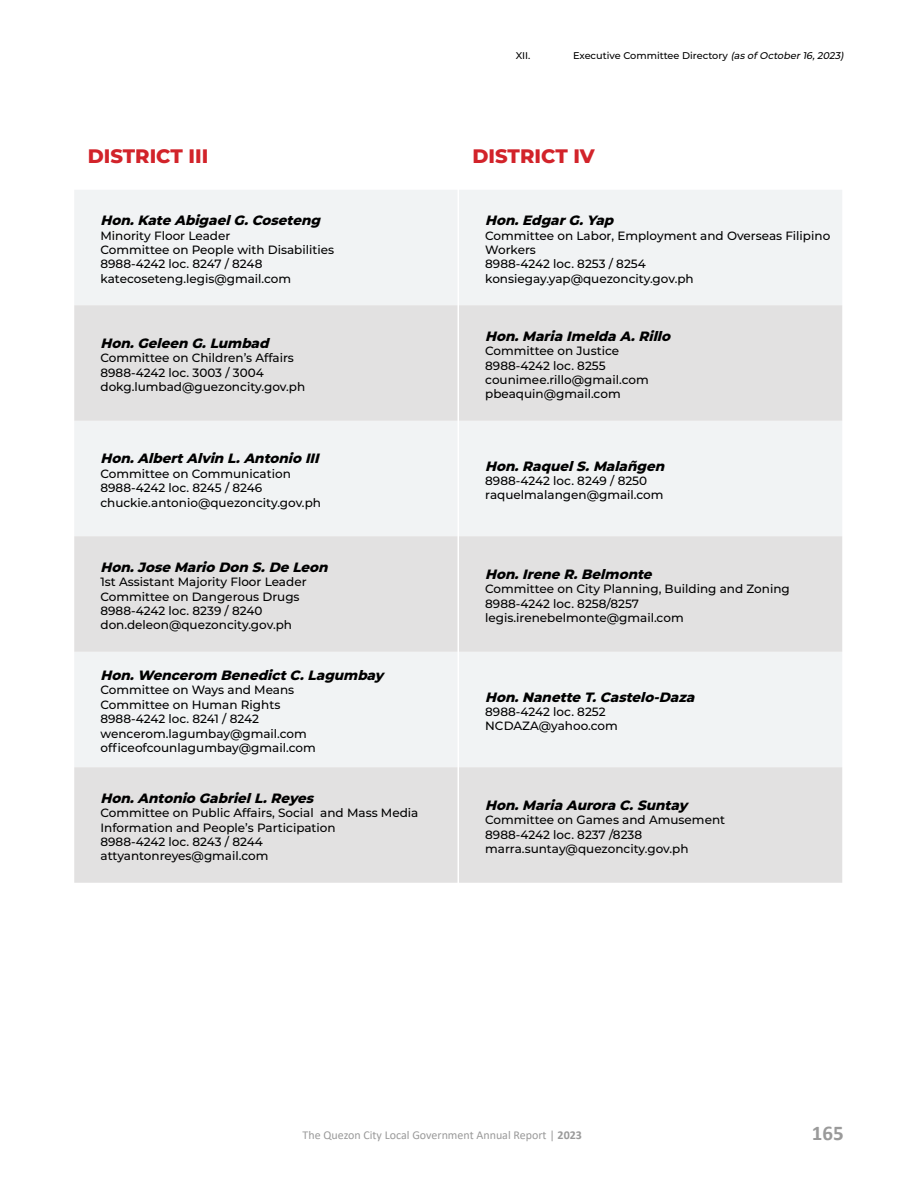
<style>
.page{position:relative;width:918px;height:1188px;background:#fff}
.page>*{position:absolute;margin:0;border:0;box-sizing:border-box;transform-origin:0 0}
.t1{font:700 21px "Calibri";color:#9a9a9a}
.t2{font:800 19.5px "Montserrat";color:#d2232a}
.t3{font:italic 800 13.5px "Montserrat";color:#000}
.t4{font:500 12px/14.4px "Montserrat";color:#000}
.t5{font:12px "Calibri";color:#9a9a9a}
.t6{font:500 9.75px "Montserrat";color:#000101}
.s1{font-style:italic}
.s2{font-weight:700}
</style>
<div class="page">
<div style="left:74px;top:190px;width:383px;height:115px;background:#f1f3f4"></div>
<svg style="left:74px;top:305px;width:384px;height:578px;fill:#e2e1e1"></svg>
<div style="left:459px;top:190px;width:383px;height:115px;background:#f1f3f4"></div>
<svg style="left:459px;top:305px;width:383px;height:578px;fill:#e2e1e1"></svg>
<h2 class="t2" style="left:88px;top:142px;width:122px">DISTRICT III</h2>
<p class="t3" style="left:100px;top:211px;width:226px">Hon.Kate AbigaelG.Coseteng</p>
<p class="t4" style="left:100px;top:228px;width:235px">Minority Floor Leader<br>Committee on People with Disabilities<br>8988-4242 loc. 8247 / 8248 katecoseteng.legis@gmail.com</p>
<p class="t3" style="left:100px;top:333px;width:174px">Hon.Geleen G.Lumbad</p>
<p class="t4" style="left:100px;top:350px;width:206px">Committee on Children’s Affairs<br>8988-4242 loc. 3003 / 3004 dokg.lumbad@guezoncity.gov.ph</p>
<p class="t3" style="left:100px;top:449px;width:224px">Hon.AlbertAlvin L.Antonio III</p>
<p class="t4" style="left:100px;top:466px;width:222px">Committee on Communication<br>8988-4242 loc. 8245 / 8246 chuckie.antonio@quezoncity.gov.ph</p>
<p class="t3" style="left:100px;top:557px;width:233px">Hon.Jose Mario Don S.De Leon</p>
<p class="t4" style="left:100px;top:574px;width:208px">1st Assistant Majority Floor Leader<br>Committee on Dangerous Drugs<br>8988-4242 loc. 8239 / 8240 don.deleon@quezoncity.gov.ph</p>
<p class="t3" style="left:100px;top:665px;width:284px">Hon.Wencerom BenedictC.Lagumbay</p>
<p class="t4" style="left:100px;top:682px;width:217px">Committee on Ways and Means<br>Committee on Human Rights<br>8988-4242 loc. 8241 / 8242 wencerom.lagumbay@gmail.com officeofcounlagumbay@gmail.com</p>
<p class="t3" style="left:100px;top:788px;width:219px">Hon.Antonio GabrielL.Reyes</p>
<p class="t4" style="left:100px;top:805px;width:319px">Committee on Public Affairs, Social and Mass Media Information and People’s Participation<br>8988-4242 loc. 8243 / 8244 attyantonreyes@gmail.com</p>
<p class="t6" style="left:516px;top:49px;width:16px">XII.</p>
<p class="t6" style="left:573px;top:49px;width:274px">Executive Committee Directory <span class="s1">(as ofOctober16,2023)</span></p>
<h2 class="t2" style="left:472px;top:142px;width:124px">DISTRICT IV</h2>
<p class="t3" style="left:485px;top:211px;width:134px">Hon.EdgarG.Yap</p>
<p class="t4" style="left:485px;top:228px;width:347px">Committee on Labor, Employment and Overseas Filipino<br>Workers<br>8988-4242 loc. 8253 / 8254 konsiegay.yap@quezoncity.gov.ph</p>
<p class="t3" style="left:485px;top:326px;width:191px">Hon.Maria Imelda A.Rillo</p>
<p class="t4" style="left:485px;top:343px;width:165px">Committee on Justice<br>8988-4242 loc. 8255 counimee.rillo@gmail.com pbeaquin@gmail.com</p>
<p class="t3" style="left:485px;top:456px;width:185px">Hon.RaquelS.Malañgen</p>
<p class="t4" style="left:485px;top:473px;width:180px">8988-4242 loc. 8249 / 8250 raquelmalangen@gmail.com</p>
<p class="t3" style="left:485px;top:564px;width:172px">Hon.Irene R.Belmonte</p>
<p class="t4" style="left:485px;top:581px;width:306px">Committee on City Planning, Building and Zoning<br>8988-4242 loc. 8258/8257 legis.irenebelmonte@gmail.com</p>
<p class="t3" style="left:485px;top:687px;width:215px">Hon.Nanette T.Castelo-Daza</p>
<p class="t4" style="left:485px;top:704px;width:134px">8988-4242 loc. 8252<br>NCDAZA@yahoo.com</p>
<p class="t3" style="left:485px;top:795px;width:204px">Hon.Maria Aurora C.Suntay</p>
<p class="t4" style="left:485px;top:812px;width:241px">Committee on Games and Amusement<br>8988-4242 loc. 8237 /8238 marra.suntay@quezoncity.gov.ph</p>
<p class="t5" style="left:303px;top:1127px;width:281px">The Quezon City Local Government Annual Report | <span class="s2">2023</span></p>
<h1 class="t1" style="left:812px;top:1118px;width:33px">165</h1>
</div>
